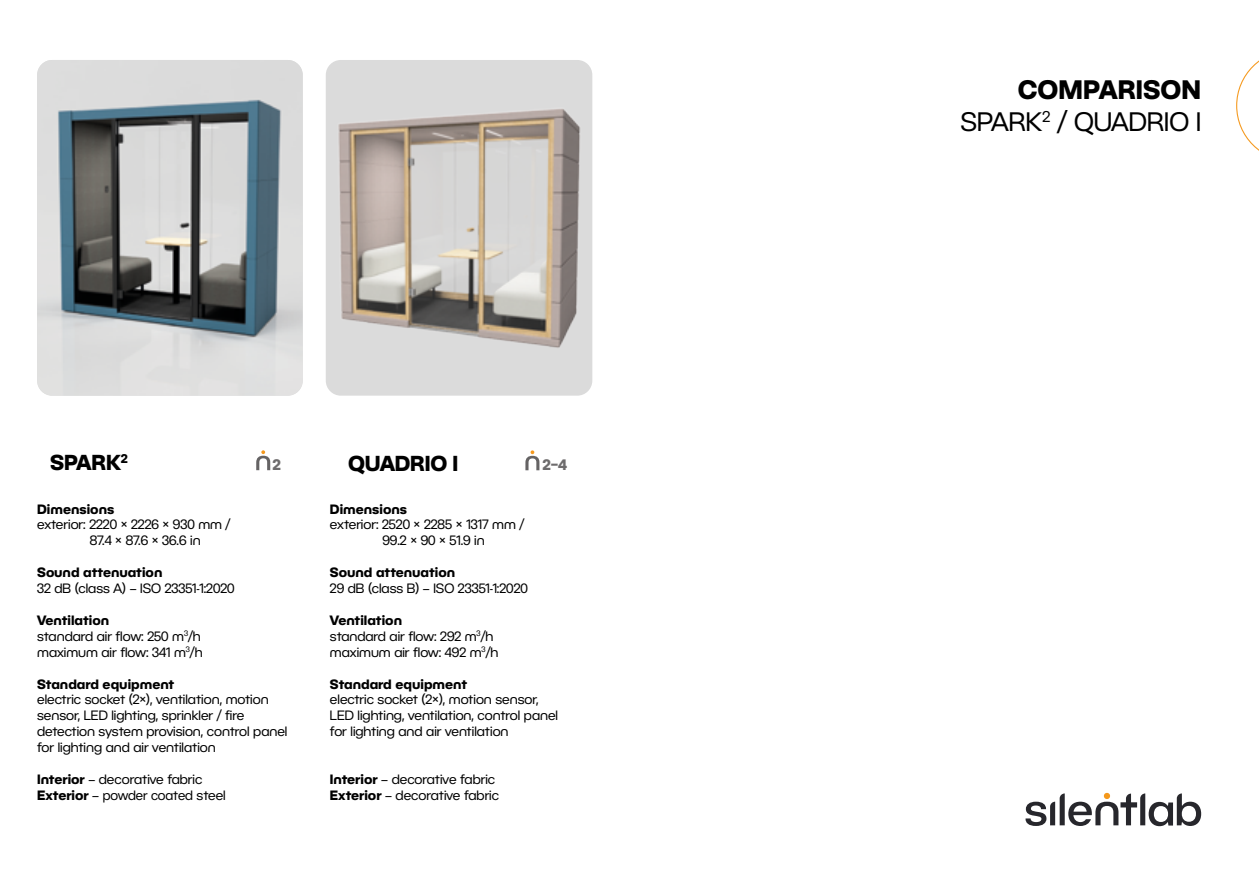
<style>
.page{position:relative;width:1259px;height:893px;background:#fff}
.page>*{position:absolute;margin:0;border:0;box-sizing:border-box;transform-origin:0 0}
.t1{font:26.25px/31.3px "BC Novatica CYR";color:#000;text-align:right}
.t2{font:700 21.15px "BC Novatica CYR";letter-spacing:-.01em;color:#000}
.t3{font:700 15px "BC Novatica";color:#6e6c6d}
.t4{font:700 14.85px "BC Novatica";color:#6e6c6d}
.t5{font:13.2px/15.9px "BC Novatica CYR";color:#000}
.t6{font:700 13.2px "BC Novatica CYR";color:#000}
.s1{font-weight:700}
</style>
<div class="page">
<div style="left:326px;top:60px;width:266px;height:336px;background:#dbdbdb;border-radius:15px"></div>
<img style="left:37px;top:60px;width:266px;height:336px">
<img style="left:338px;top:109px;width:242px;height:239px">
<svg style="left:256px;top:450px;width:14px;height:20px"></svg>
<svg style="left:525px;top:450px;width:14px;height:20px"></svg>
<svg style="left:1236px;top:60px;width:23px;height:91px"></svg>
<svg style="left:1025px;top:793px;width:176px;height:33px"></svg>
<h2 class="t2" style="left:50px;top:449px;width:79px">SPARK<sup>2</sup></h2>
<p class="t6" style="left:37px;top:500px;width:79px">Dimensions</p>
<p class="t5" style="left:90px;top:516px;width:142px;text-indent:-53px">exterior: 2220 × 2226 × 930 mm /<br>87.4 × 87.6 × 36.6 in</p>
<p class="t6" style="left:37px;top:564px;width:127px">Sound attenuation</p>
<p class="t5" style="left:37px;top:580px;width:199px">32 dB (class A) – ISO 23351-1:2020</p>
<p class="t5" style="left:37px;top:612px;width:167px"><span class="s1">Ventilation<br></span>standard air flow: 250 m<sup>3</sup>/h maximum air flow: 341 m<sup>3</sup>/h</p>
<p class="t6" style="left:37px;top:675px;width:139px">Standard equipment</p>
<p class="t5" style="left:37px;top:691px;width:252px">electric socket (2×), ventilation, motion sensor, LED lighting, sprinkler / fire detection system provision, control panel for lighting and air ventilation</p>
<p class="t5" style="left:37px;top:771px;width:190px"><span class="s1">Interior</span> – decorative fabric<br><span class="s1">Exterior</span> – powder coated steel</p>
<h2 class="t2" style="left:348px;top:450px;width:112px">QUADRIO I</h2>
<p class="t6" style="left:330px;top:500px;width:79px">Dimensions</p>
<p class="t5" style="left:382px;top:516px;width:143px;text-indent:-53px">exterior: 2520 × 2285 × 1317 mm /<br>99.2 × 90 × 51.9 in</p>
<p class="t6" style="left:330px;top:564px;width:127px">Sound attenuation</p>
<p class="t5" style="left:330px;top:580px;width:199px">29 dB (class B) – ISO 23351-1:2020</p>
<p class="t5" style="left:330px;top:612px;width:170px"><span class="s1">Ventilation<br></span>standard air flow: 292 m<sup>3</sup>/h maximum air flow: 492 m<sup>3</sup>/h</p>
<p class="t6" style="left:330px;top:675px;width:139px">Standard equipment</p>
<p class="t5" style="left:330px;top:691px;width:230px">electric socket (2×), motion sensor,<br>LED lighting, ventilation, control panel for lighting and air ventilation</p>
<p class="t5" style="left:330px;top:771px;width:171px"><span class="s1">Interior</span> – decorative fabric<br><span class="s1">Exterior</span> – decorative fabric</p>
<p class="t3" style="left:272px;top:455px;width:10px">2</p>
<p class="t4" style="left:542px;top:455px;width:26px">2–4</p>
<h1 class="t1" style="left:960px;top:74px;width:242px"><span class="s1">COMPARISON<br></span>SPARK<sup>2</sup> / QUADRIO I</h1>
</div>
